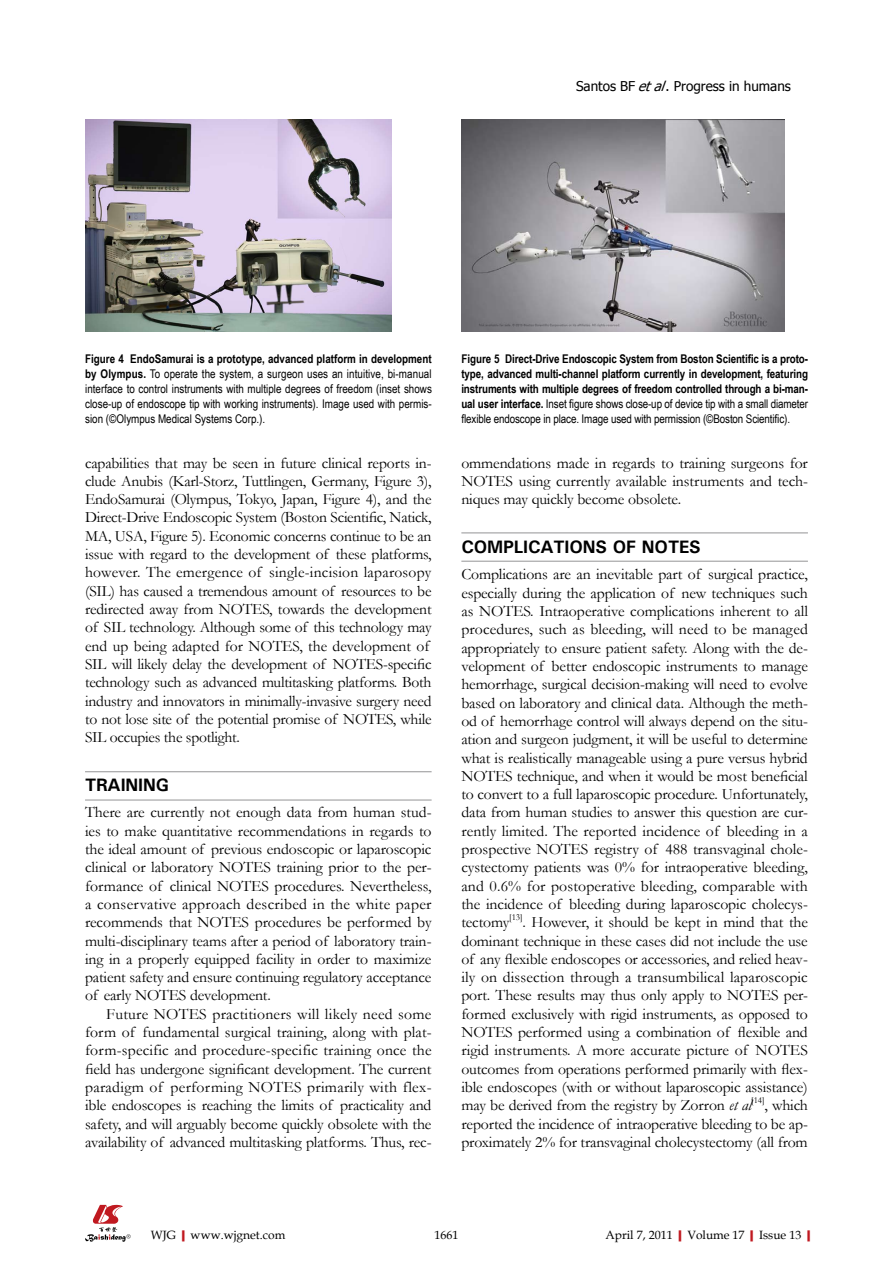
<style>
.page{position:relative;width:893px;height:1263px;background:#fff}
.page>*{position:absolute;margin:0;border:0;box-sizing:border-box;transform-origin:0 0}
.t1{font:700 18px "Univers";letter-spacing:-.01em;color:#000}
.t2{font:15.75px/18.3px "Garamond";letter-spacing:-.015em;color:#000;text-align:justify}
.t3{font:13.5px "Tahoma";color:#000}
.t4{font:700 12px/15px "Arial Narrow";letter-spacing:-.01em;color:#000;text-align:justify}
.t5{font:12px/15px "Arial Narrow";color:#000;text-align:justify}
.t6{font:12px "Book Antiqua";color:#000}
.t7{font:9.15px "Garamond";color:#000}
.s1{font-style:italic}
.s2{font-weight:700}
.s3{font-weight:400}
.s4{font-weight:700;color:#c01920}
</style>
<div class="page">
<svg style="left:85px;top:1205px;width:46px;height:37px"></svg>
<img style="left:461px;top:119px;width:324px;height:213px">
<hr style="left:461px;top:533px;width:347px;height:1px;background:#949495">
<hr style="left:461px;top:561px;width:347px;height:1px;background:#949495">
<hr style="left:85px;top:771px;width:347px;height:1px;background:#949495">
<hr style="left:85px;top:800px;width:347px;height:1px;background:#949495">
<img style="left:85px;top:119px;width:306px;height:212px">
<p class="t3" style="left:576px;top:77px;width:216px">Santos BF <span class="s1">etal</span>. Progress in humans</p>
<p class="t5" style="left:85px;top:351px;width:348px"><span class="s2">Figure 4 EndoSamurai is a prototype, advanced platform in development by Olympus.</span> To operate the system, a surgeon uses an intuitive, bi-manual interface to control instruments with multiple degrees of freedom (inset shows close-up of endoscope tip with working instruments). Image used with permis&shy;sion (©Olympus Medical Systems Corp.).</p>
<p class="t2" style="left:85px;top:453px;width:348px;text-align:left">capabilities that may be seen in future clinical reports in&shy;clude Anubis (Karl-Storz, Tuttlingen, Germany, Figure 3), EndoSamurai (Olympus, Tokyo, Japan, Figure 4), and the Direct-Drive Endoscopic System (Boston Scientific, Natick, MA, USA, Figure 5). Economic concerns continue to be an issue with regard to the development of these platforms, however. The emergence of single-incision laparosopy (SIL) has caused a tremendous amount of resources to be redirected away from NOTES, towards the development of SIL technology. Although some of this technology may end up being adapted for NOTES, the development of SIL will likely delay the development of NOTES-specific technology such as advanced multitasking platforms. Both industry and innovators in minimally-invasive surgery need to not lose site of the potential promise of NOTES, while SIL occupies the spotlight.</p>
<p class="t1" style="left:85px;top:774px;width:86px">TRAINING</p>
<p class="t2" style="left:85px;top:803px;width:348px">There are currently not enough data from human stud&shy;ies to make quantitative recommendations in regards to the ideal amount of previous endoscopic or laparoscopic clinical or laboratory NOTES training prior to the per&shy;formance of clinical NOTES procedures. Nevertheless, a conservative approach described in the white paper recommends that NOTES procedures be performed by multi-disciplinary teams after a period of laboratory train&shy;ing in a properly equipped facility in order to maximize patient safety and ensure continuing regulatory acceptance of early NOTES development.</p>
<p class="t2" style="left:85px;top:1004px;width:348px;text-indent:21px">Future NOTES practitioners will likely need some form of fundamental surgical training, along with plat&shy;form-specific and procedure-specific training once the field has undergone significant development. The current paradigm of performing NOTES primarily with flex&shy;ible endoscopes is reaching the limits of practicality and safety, and will arguably become quickly obsolete with the availability of advanced multitasking platforms. Thus, rec-</p>
<p class="t4" style="left:461px;top:351px;width:348px">Figure 5 Direct-Drive Endoscopic System from Boston Scientific is a proto&shy;type, advanced multi-channel platform currently in development, featuring instruments with multiple degrees of freedom controlled through a bi-man&shy;ual user interface. <span class="s3">Inset figure shows close-up of device tip with a small diameter flexible endoscope in place. Image used with permission (©Boston Scientific).</span></p>
<p class="t2" style="left:461px;top:453px;width:348px">ommendations made in regards to training surgeons for NOTES using currently available instruments and tech&shy;niques may quickly become obsolete.</p>
<p class="t1" style="left:461px;top:536px;width:241px">COMPLICATIONS OF NOTES</p>
<p class="t2" style="left:461px;top:565px;width:348px">Complications are an inevitable part of surgical practice, especially during the application of new techniques such as NOTES. Intraoperative complications inherent to all procedures, such as bleeding, will need to be managed appropriately to ensure patient safety. Along with the de&shy;velopment of better endoscopic instruments to manage hemorrhage, surgical decision-making will need to evolve based on laboratory and clinical data. Although the meth&shy;od of hemorrhage control will always depend on the situ&shy;ation and surgeon judgment, it will be useful to determine what is realistically manageable using a pure versus hybrid NOTES technique, and when it would be most beneficial to convert to a full laparoscopic procedure. Unfortunately, data from human studies to answer this question are cur&shy;rently limited. The reported incidence of bleeding in a prospective NOTES registry of 488 transvaginal chole&shy;cystectomy patients was 0% for intraoperative bleeding, and 0.6% for postoperative bleeding, comparable with the incidence of bleeding during laparoscopic cholecys&shy;tectomy</p>
<p class="t7" style="left:509px;top:911px;width:15px">[13]</p>
<p class="t2" style="left:461px;top:913px;width:348px;text-indent:61px">. However, it should be kept in mind that the dominant technique in these cases did not include the use of any flexible endoscopes or accessories, and relied heav&shy;ily on dissection through a transumbilical laparoscopic port. These results may thus only apply to NOTES per&shy;formed exclusively with rigid instruments, as opposed to NOTES performed using a combination of flexible and rigid instruments. A more accurate picture of NOTES outcomes from operations performed primarily with flex&shy;ible endoscopes (with or without laparoscopic assistance) may be derived from the registry by Zorron <span class="s1">et al</span></p>
<p class="t7" style="left:751px;top:1094px;width:15px">[14]</p>
<p class="t2" style="left:461px;top:1096px;width:348px;text-indent:303px">, which reported the incidence of intraoperative bleeding to be ap&shy;proximately 2% for transvaginal cholecystectomy (all from</p>
<p class="t6" style="left:151px;top:1226px;width:136px">WJG<span class="s4">|</span>www.wjgnet.com</p>
<p class="t6" style="left:434px;top:1226px;width:25px">1661</p>
<p class="t6" style="left:605px;top:1226px;width:212px">April 7, 2011<span class="s4">|</span>Volume 17<span class="s4">|</span>Issue 13<span class="s4">|</span></p>
</div>
